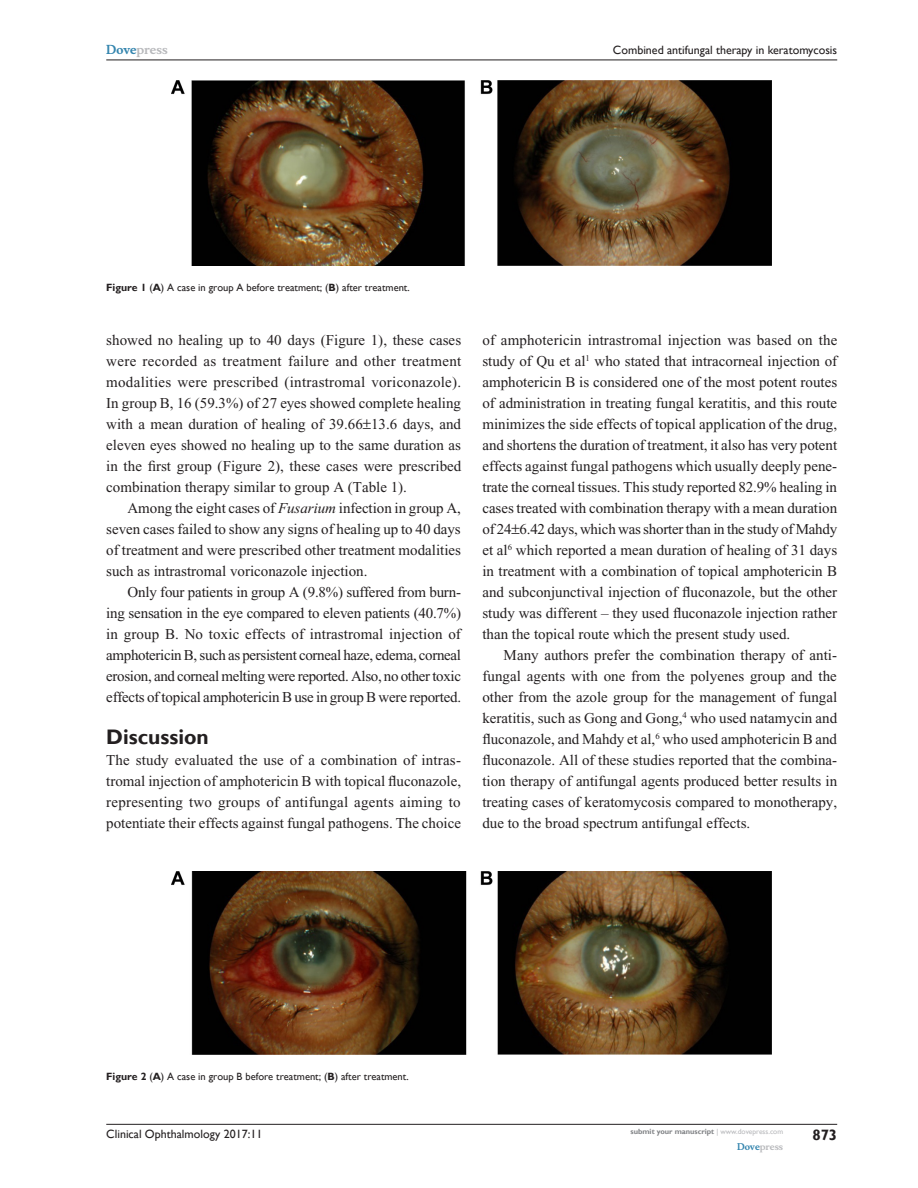
<style>
.page{position:relative;width:918px;height:1188px;background:#fff}
.page>*{position:absolute;margin:0;border:0;box-sizing:border-box;transform-origin:0 0}
.t1{font:700 21px "Gill Sans";color:#231f20}
.Tx{font:15px/21px "Times New Roman";color:#231f20;text-align:justify}
.TxF{font:15px/21px "Times New Roman";color:#231f20;text-align:justify}
.RunFolio-R{font:700 15px "Gill Sans";color:#231f20}
.RunH-R{font:12px "Gill Sans";color:#231f20}
.RunF-R{font:12px "Gill Sans";color:#231f20}
.RunH-Brand-R{font:700 12px "Musee";color:#b8b9bc}
.FigC{font:10.5px "Gill Sans";color:#231f20}
.RunF-Brand-R{font:700 9px "Musee";color:#b8b9bc}
.RunF-SubmityourMS-R{font:700 7.5px "Gill Sans";color:#808285}
.s1{color:#3485ae}
.s2{font-weight:700}
.s3{font-style:italic}
.s4{font-weight:400;color:#b8b9bc}
</style>
<div class="page">
<hr style="left:106px;top:1124px;width:731px;height:1px;background:#231f20">
<hr style="left:106px;top:60px;width:731px;height:1px;background:#231f20">
<img style="left:172px;top:81px;width:600px;height:184px">
<img style="left:172px;top:871px;width:600px;height:183px">
<p class="RunH-Brand-R" style="left:106px;top:43px;width:63px"><span class="s1">Dove</span>press</p>
<p class="RunH-R" style="left:613px;top:43px;width:226px">Combined antifungal therapy in keratomycosis</p>
<p class="FigC" style="left:106px;top:281px;width:305px"><span class="s2">Figure 1</span> (<span class="s2">A</span>) A case in group A before treatment; (<span class="s2">B</span>) after treatment.</p>
<p class="Tx" style="left:106px;top:330px;width:357px">showed no healing up to 40 days (Figure 1), these cases were recorded as treatment failure and other treatment modalities were prescribed (intrastromal voriconazole).<br>In group B, 16 (59.3%) of 27 eyes showed complete healing with a mean duration of healing of 39.66 13.6 days, and eleven eyes showed no healing up to the same duration as in the first group (Figure 2), these cases were prescribed combination therapy similar to group A (Table 1).</p>
<p class="Tx" style="left:106px;top:498px;width:356px;text-indent:21px">Among the eight cases of <span class="s3">Fusarium</span> infection in group A, seven cases failed to show any signs of healing up to 40 days of treatment and were prescribed other treatment modalities such as intrastromal voriconazole injection.</p>
<p class="Tx" style="left:106px;top:582px;width:356px;text-indent:21px">Only four patients in group A (9.8%) suffered from burn&shy;ing sensation in the eye compared to eleven patients (40.7%) in group B. No toxic effects of intrastromal injection of amphotericin B, such as persistent corneal haze, edema, corneal erosion, and corneal melting were reported. Also, no other toxic effects of topical amphotericin B use in group B were reported.</p>
<h1 class="t1" style="left:106px;top:725px;width:104px">Discussion</h1>
<p class="TxF" style="left:106px;top:750px;width:356px">The study evaluated the use of a combination of intras&shy;tromal injection of amphotericin B with topical fluconazole, representing two groups of antifungal agents aiming to potentiate their effects against fungal pathogens. The choice</p>
<p class="TxF" style="left:482px;top:330px;width:356px">of amphotericin intrastromal injection was based on the study of Qu et al<sup>1</sup> who stated that intracorneal injection of amphotericin B is considered one of the most potent routes of administration in treating fungal keratitis, and this route minimizes the side effects of topical application of the drug, and shortens the duration of treatment, it also has very potent effects against fungal pathogens which usually deeply pene&shy;trate the corneal tissues. This study reported 82.9% healing in cases treated with combination therapy with a mean duration of 24 6.42 days, which was shorter than in the study of Mahdy et al<sup>6</sup> which reported a mean duration of healing of 31 days in treatment with a combination of topical amphotericin B and subconjunctival injection of fluconazole, but the other study was different – they used fluconazole injection rather than the topical route which the present study used.</p>
<p class="Tx" style="left:482px;top:645px;width:356px;text-indent:21px">Many authors prefer the combination therapy of anti&shy;fungal agents with one from the polyenes group and the other from the azole group for the management of fungal keratitis, such as Gong and Gong,<sup>4</sup> who used natamycin and fluconazole, and Mahdy et al,<sup>6</sup> who used amphotericin B and fluconazole. All of these studies reported that the combina&shy;tion therapy of antifungal agents produced better results in treating cases of keratomycosis compared to monotherapy, due to the broad spectrum antifungal effects.</p>
<p class="FigC" style="left:106px;top:1070px;width:304px"><span class="s2">Figure 2</span> (<span class="s2">A</span>) A case in group B before treatment; (<span class="s2">B</span>) after treatment.</p>
<p class="RunF-R" style="left:106px;top:1127px;width:158px">Clinical Ophthalmology 2017:11</p>
<p class="RunF-SubmityourMS-R" style="left:631px;top:1127px;width:154px">submit your manuscript <span class="s4">| www.dovepress.com</span></p>
<p class="RunF-Brand-R" style="left:737px;top:1141px;width:48px"><span class="s1">Dove</span>press</p>
<p class="RunFolio-R" style="left:812px;top:1126px;width:26px">873</p>
</div>
